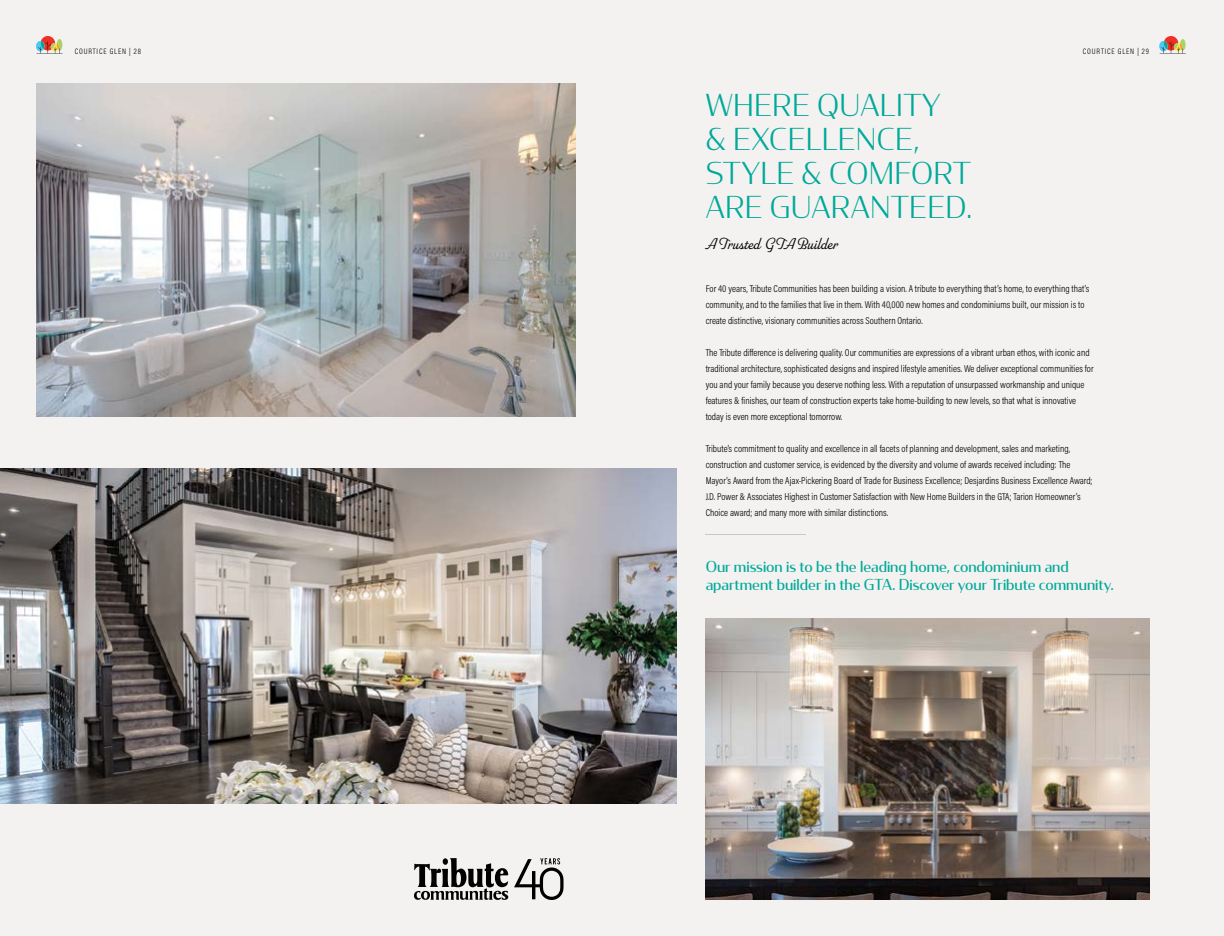
<style>
.page{position:relative;width:1224px;height:936px;background:#f4f2f0}
.page>*{position:absolute;margin:0;border:0;box-sizing:border-box;transform-origin:0 0}
.t1{font:300 30px/34px "Condor";letter-spacing:.01em;color:#00a99a}
.t2{font:300 16px "Parkside";color:#000}
.t3{font:15px/18px "Condor";color:#00a99a}
.t4{font:300 10px/16px "Acumin Pro Cond";color:#000}
.t5{font:300 8px "Acumin Pro Cond";letter-spacing:.105em;color:#000}
</style>
<div class="page">
<svg style="left:36px;top:36px;width:27px;height:18px"></svg>
<svg style="left:1159px;top:36px;width:27px;height:18px"></svg>
<img style="left:36px;top:84px;width:540px;height:332px">
<svg style="left:414px;top:858px;width:94px;height:42px"></svg>
<svg style="left:514px;top:858px;width:50px;height:42px"></svg>
<img style="left:706px;top:618px;width:443px;height:282px">
<img style="left:0;top:468px;width:676px;height:335px">
<hr style="left:706px;top:534px;width:100px;height:1px;background:#c7c8ca">
<p class="t5" style="left:75px;top:46px;width:68px">COURTICE GLEN | 28</p>
<p class="t5" style="left:1083px;top:46px;width:68px">COURTICE GLEN | 29</p>
<h1 class="t1" style="left:706px;top:87px;width:268px">WHERE QUALITY<br>&amp; EXCELLENCE,<br>STYLE &amp; COMFORT<br>ARE GUARANTEED.</h1>
<h2 class="t2" style="left:706px;top:235px;width:134px">A Trusted GTA Builder</h2>
<p class="t4" style="left:706px;top:280px;width:385px">For 40 years, Tribute Communities has been building a vision. A tribute to everything that’s home, to everything that’s community, and to the families that live in them. With 40,000 new homes and condominiums built, our mission is to create distinctive, visionary communities across Southern Ontario.</p>
<p class="t4" style="left:706px;top:344px;width:389px">The Tribute difference is delivering quality. Our communities are expressions of a vibrant urban ethos, with iconic and traditional architecture, sophisticated designs and inspired lifestyle amenities. We deliver exceptional communities for you and your family because you deserve nothing less. With a reputation of unsurpassed workmanship and unique features &amp; finishes, our team of construction experts take home-building to new levels, so that what is innovative today is even more exceptional tomorrow.</p>
<p class="t4" style="left:706px;top:440px;width:388px">Tribute’s commitment to quality and excellence in all facets of planning and development, sales and marketing, construction and customer service, is evidenced by the diversity and volume of awards received including: The Mayor’s Award from the Ajax-Pickering Board of Trade for Business Excellence; Desjardins Business Excellence Award; J.D. Power &amp; Associates Highest in Customer Satisfaction with New Home Builders in the GTA; Tarion Homeowner’s Choice award; and many more with similar distinctions.</p>
<h3 class="t3" style="left:706px;top:557px;width:410px">Our mission is to be the leading home, condominium and apartment builder in the GTA. Discover your Tribute community.</h3>
</div>
